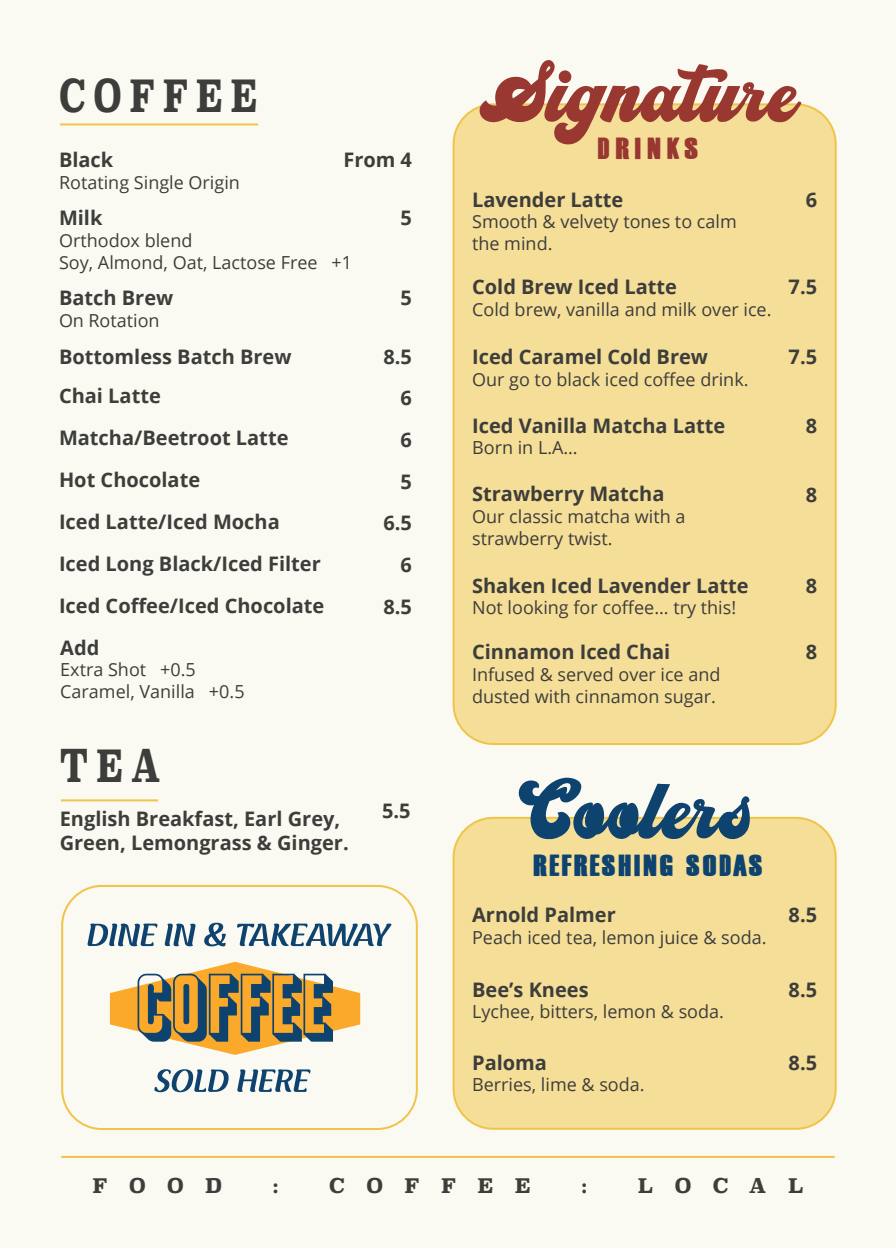
<style>
.page{position:relative;width:896px;height:1248px;background:#fff}
.page>*{position:absolute;margin:0;border:0;box-sizing:border-box;transform-origin:0 0}
.t1{font:90px "Vintage King";color:#983830}
.t2{font:90px "Vintage King";color:#0e436f}
.t3{font:700 44.2px "Superclarendon";letter-spacing:.225em;color:#3d3d3b;scale:.77 1}
.t4{font:21px "Film Noir";letter-spacing:.065em;color:#0e436f;scale:1.43 1}
.t5{font:21px "Film Noir";letter-spacing:.17em;color:#983830;scale:1.43 1}
.t6{font:700 20px/24px "Open Sans";color:#3d3d3b}
.t7{font:700 20px "Superclarendon";letter-spacing:1.075em;color:#3d3d3b}
.t8{font:18px/21.6px "Open Sans";color:#3d3d3b}
</style>
<div class="page">
<div style="left:0;top:0;width:896px;height:1247px;background:#fbfaf2"></div>
<hr style="left:60px;top:123px;width:198px;height:2px;background:#f0c54b">
<hr style="left:61px;top:799px;width:97px;height:2px;background:#f0c54b">
<div style="left:453px;top:104px;width:382px;height:640px;background:#f5de97;border-radius:40px"></div>
<div style="left:452px;top:103px;width:384px;height:642px;border:2px solid #f0c44a;border-radius:40px"></div>
<div style="left:453px;top:817px;width:382px;height:311px;background:#f5de97;border-radius:40px"></div>
<div style="left:452px;top:816px;width:384px;height:313px;border:2px solid #f0c44a;border-radius:40px"></div>
<svg style="left:110px;top:961px;width:250px;height:93px"></svg>
<svg style="left:88px;top:923px;width:69px;height:23px"></svg>
<svg style="left:165px;top:923px;width:30px;height:23px"></svg>
<svg style="left:204px;top:922px;width:22px;height:24px"></svg>
<svg style="left:237px;top:923px;width:154px;height:23px"></svg>
<svg style="left:154px;top:1069px;width:75px;height:23px"></svg>
<svg style="left:237px;top:1069px;width:73px;height:22px"></svg>
<hr style="left:61px;top:1155px;width:774px;height:2px;background:#f0c24a">
<div style="left:61px;top:884px;width:357px;height:245px;border:2px solid #f0c44a;border-radius:40px"></div>
<p class="t3" style="left:59px;top:63px;width:259px">COFFEE</p>
<p class="t6" style="left:59px;top:148px;width:56px">Black</p>
<p class="t8" style="left:59px;top:171px;width:182px">Rotating Single Origin</p>
<p class="t6" style="left:343px;top:148px;width:70px">From 4</p>
<p class="t6" style="left:59px;top:205px;width:45px">Milk</p>
<p class="t8" style="left:59px;top:229px;width:135px">Orthodox blend</p>
<p class="t8" style="left:59px;top:251px;width:295px">Soy, Almond, Oat, Lactose Free +1</p>
<p class="t6" style="left:59px;top:285px;width:116px">Batch Brew</p>
<p class="t8" style="left:59px;top:309px;width:102px">On Rotation</p>
<p class="t6" style="left:401px;top:205px;width:13px">5</p>
<p class="t6" style="left:401px;top:286px;width:13px">5</p>
<p class="t6" style="left:59px;top:344px;width:234px">Bottomless Batch Brew</p>
<p class="t6" style="left:383px;top:344px;width:30px">8.5</p>
<p class="t6" style="left:401px;top:385px;width:13px">6</p>
<p class="t6" style="left:401px;top:427px;width:13px">6</p>
<p class="t6" style="left:401px;top:469px;width:13px">5</p>
<p class="t6" style="left:383px;top:510px;width:30px">6.5</p>
<p class="t6" style="left:401px;top:552px;width:13px">6</p>
<p class="t6" style="left:383px;top:594px;width:30px">8.5</p>
<p class="t6" style="left:59px;top:383px;width:103px">Chai Latte</p>
<p class="t6" style="left:59px;top:425px;width:231px">Matcha/Beetroot Latte</p>
<p class="t6" style="left:59px;top:467px;width:143px">Hot Chocolate</p>
<p class="t6" style="left:59px;top:509px;width:222px">Iced Latte/Iced Mocha</p>
<p class="t6" style="left:59px;top:551px;width:263px">Iced Long Black/Iced Filter</p>
<p class="t6" style="left:59px;top:593px;width:267px">Iced Coffee/Iced Chocolate</p>
<p class="t6" style="left:60px;top:634px;width:41px">Add</p>
<p class="t8" style="left:60px;top:658px;width:137px">Extra Shot +0.5</p>
<p class="t8" style="left:60px;top:680px;width:186px">Caramel, Vanilla +0.5</p>
<p class="t3" style="left:60px;top:733px;width:132px">TEA</p>
<p class="t6" style="left:60px;top:806px;width:290px">English Breakfast, Earl Grey,<br>Green, Lemongrass &amp; Ginger.</p>
<p class="t6" style="left:382px;top:798px;width:30px">5.5</p>
<p class="t1" style="left:487px;top:38px;width:315px">Signature</p>
<p class="t5" style="left:597px;top:129px;width:72px">DRINKS</p>
<p class="t6" style="left:472px;top:187px;width:153px">Lavender Latte</p>
<p class="t8" style="left:472px;top:211px;width:266px">Smooth &amp; velvety tones to calm the mind.</p>
<p class="t6" style="left:472px;top:274px;width:206px">Cold Brew Iced Latte</p>
<p class="t8" style="left:472px;top:298px;width:301px">Cold brew, vanilla and milk over ice.</p>
<p class="t6" style="left:472px;top:344px;width:237px">Iced Caramel Cold Brew</p>
<p class="t8" style="left:472px;top:368px;width:278px">Our go to black iced coffee drink.</p>
<p class="t6" style="left:472px;top:413px;width:255px">Iced Vanilla Matcha Latte</p>
<p class="t8" style="left:472px;top:436px;width:107px">Born in L.A…</p>
<p class="t6" style="left:472px;top:481px;width:194px">Strawberry Matcha</p>
<p class="t8" style="left:472px;top:505px;width:215px">Our classic matcha with a strawberry twist.</p>
<p class="t6" style="left:472px;top:572px;width:278px">Shaken Iced Lavender Latte</p>
<p class="t8" style="left:472px;top:596px;width:266px">Not looking for coffee... try this!</p>
<p class="t6" style="left:472px;top:639px;width:200px">Cinnamon Iced Chai</p>
<p class="t8" style="left:472px;top:663px;width:250px">Infused &amp; served over ice and dusted with cinnamon sugar.</p>
<p class="t6" style="left:806px;top:187px;width:13px">6</p>
<p class="t6" style="left:788px;top:274px;width:30px">7.5</p>
<p class="t6" style="left:788px;top:344px;width:30px">7.5</p>
<p class="t6" style="left:806px;top:413px;width:13px">8</p>
<p class="t6" style="left:806px;top:482px;width:13px">8</p>
<p class="t6" style="left:806px;top:572px;width:13px">8</p>
<p class="t6" style="left:806px;top:639px;width:13px">8</p>
<p class="t2" style="left:534px;top:755px;width:222px">Coolers</p>
<p class="t4" style="left:533px;top:846px;width:162px">REFRESHING SODAS</p>
<p class="t6" style="left:472px;top:902px;width:145px">Arnold Palmer</p>
<p class="t8" style="left:472px;top:925px;width:296px">Peach iced tea, lemon juice &amp; soda.</p>
<p class="t6" style="left:472px;top:976px;width:118px">Bee’s Knees</p>
<p class="t8" style="left:472px;top:1000px;width:253px">Lychee, bitters, lemon &amp; soda.</p>
<p class="t6" style="left:472px;top:1049px;width:76px">Paloma</p>
<p class="t8" style="left:472px;top:1073px;width:174px">Berries, lime &amp; soda.</p>
<p class="t6" style="left:788px;top:902px;width:30px">8.5</p>
<p class="t6" style="left:788px;top:976px;width:30px">8.5</p>
<p class="t6" style="left:788px;top:1049px;width:30px">8.5</p>
<p class="t7" style="left:93px;top:1170px;width:131px">FOOD</p>
<p class="t7" style="left:272px;top:1170px;width:9px">:</p>
<p class="t7" style="left:329px;top:1170px;width:203px">COFFEE</p>
<p class="t7" style="left:581px;top:1170px;width:9px">:</p>
<p class="t7" style="left:638px;top:1170px;width:167px">LOCAL</p>
</div>
